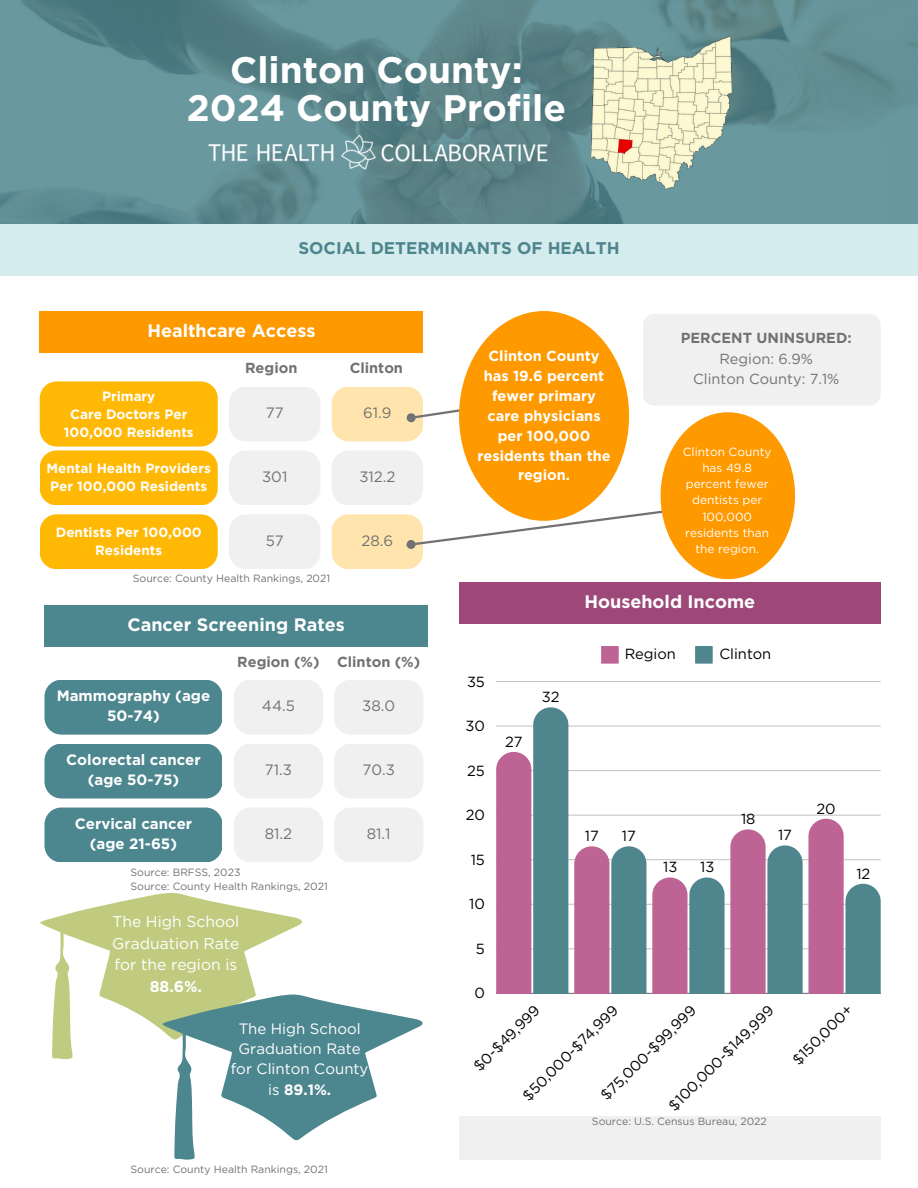
<style>
.page{position:relative;width:918px;height:1188px;background:#fff}
.page>*{position:absolute;margin:0;border:0;box-sizing:border-box;transform-origin:0 0}
.t1{font:700 36.9px/38.2px "Gotham";color:#fff;text-align:center}
.t2{font:700 18px "Gotham";color:#fff}
.t3{font:700 16.95px "Gotham";color:#4e858d}
.t4{font:15.6px/21.3px "Gotham";color:#fff;text-align:center}
.t5{font:700 15px/20.2px "Gotham";color:#fff;text-align:center}
.t6{font:15px/20.2px "Gotham";color:#fff;text-align:center}
.t7{font:15px "Gotham";color:#717271}
.t8{font:14.7px "Gotham";color:#000}
.t9{font:700 14.55px/19.8px "Gotham";color:#fff;text-align:center}
.t10{font:14.55px/20.2px "Gotham";color:#717271;text-align:center}
.t11{font:700 14.55px "Gotham";color:#717271}
.t12{font:700 13.5px/18px "Gotham";color:#fff;text-align:center}
.t13{font:11.85px/16.2px "Gotham";color:#fff;text-align:center}
.t14{font:10.5px "Gotham";color:#717271}
.s1{font-weight:700}
</style>
<div class="page">
<div style="left:0;top:224px;width:918px;height:51px;background:#d5ecef"></div>
<img style="left:0;top:0;width:918px;height:224px">
<img style="left:592px;top:37px;width:139px;height:151px">
<img style="left:196px;top:131px;width:361px;height:45px">
<div style="left:40px;top:311px;width:383px;height:41px;background:#f90"></div>
<div style="left:229px;top:387px;width:92px;height:54px;background:#f0f0f0;border-radius:17px"></div>
<div style="left:332px;top:387px;width:91px;height:54px;background:#ffe5ad;border-radius:17px"></div>
<div style="left:40px;top:381px;width:178px;height:66px;background:#ffb803;border-radius:17px"></div>
<div style="left:229px;top:450px;width:92px;height:55px;background:#f0f0f0;border-radius:17px"></div>
<div style="left:332px;top:450px;width:91px;height:55px;background:#f0f0f0;border-radius:17px"></div>
<div style="left:40px;top:450px;width:178px;height:55px;background:#ffb803;border-radius:17px"></div>
<div style="left:229px;top:514px;width:92px;height:55px;background:#f0f0f0;border-radius:17px"></div>
<div style="left:332px;top:514px;width:91px;height:55px;background:#ffe5ad;border-radius:17px"></div>
<div style="left:40px;top:514px;width:178px;height:55px;background:#ffb803;border-radius:17px"></div>
<svg style="left:412px;top:503px;width:263px;height:44px"></svg>
<div style="left:408px;top:541px;width:7px;height:7px;background:#717271;border-radius:50%"></div>
<div style="left:406px;top:540px;width:10px;height:9px;border:2px solid #717271;border-radius:50%"></div>
<div style="left:661px;top:412px;width:134px;height:167px;background:#f90;border-radius:50%"></div>
<svg style="left:413px;top:398px;width:47px;height:21px"></svg>
<div style="left:408px;top:414px;width:7px;height:7px;background:#717271;border-radius:50%"></div>
<div style="left:406px;top:413px;width:10px;height:10px;border:2px solid #717271;border-radius:50%"></div>
<div style="left:459px;top:311px;width:170px;height:210px;background:#f90;border-radius:50%"></div>
<div style="left:44px;top:605px;width:384px;height:42px;background:#4c868f"></div>
<div style="left:234px;top:680px;width:89px;height:55px;background:#f0f0f0;border-radius:17px"></div>
<div style="left:334px;top:680px;width:89px;height:55px;background:#f0f0f0;border-radius:17px"></div>
<div style="left:44px;top:680px;width:178px;height:55px;background:#4c868f;border-radius:17px"></div>
<div style="left:234px;top:744px;width:89px;height:55px;background:#f0f0f0;border-radius:17px"></div>
<div style="left:334px;top:744px;width:89px;height:55px;background:#f0f0f0;border-radius:17px"></div>
<div style="left:44px;top:744px;width:178px;height:55px;background:#4c868f;border-radius:17px"></div>
<div style="left:234px;top:808px;width:89px;height:54px;background:#f0f0f0;border-radius:17px"></div>
<div style="left:334px;top:808px;width:89px;height:54px;background:#f0f0f0;border-radius:17px"></div>
<div style="left:44px;top:808px;width:178px;height:54px;background:#4c868f;border-radius:17px"></div>
<div style="left:459px;top:583px;width:422px;height:41px;background:#9d4878"></div>
<svg style="left:601px;top:646px;width:18px;height:18px"></svg>
<svg style="left:695px;top:646px;width:18px;height:18px"></svg>
<hr style="left:496px;top:993px;width:385px;height:1px;background:#000;opacity:.6">
<hr style="left:496px;top:948px;width:385px;height:1px;background:#000;opacity:.25">
<hr style="left:496px;top:904px;width:385px;height:1px;background:#000;opacity:.25">
<hr style="left:496px;top:859px;width:385px;height:1px;background:#000;opacity:.25">
<hr style="left:496px;top:815px;width:385px;height:1px;background:#d5d5d5">
<hr style="left:496px;top:770px;width:385px;height:1px;background:#c7c7c7">
<hr style="left:496px;top:726px;width:385px;height:1px;background:#dbdbdb">
<svg style="left:496px;top:707px;width:72px;height:286px;background:#90869e"></svg>
<svg style="left:574px;top:846px;width:72px;height:147px;background:#8e7d98"></svg>
<svg style="left:652px;top:819px;width:229px;height:174px"></svg>
<svg style="left:40px;top:893px;width:262px;height:166px;fill:#c1cb80"></svg>
<svg style="left:162px;top:994px;width:261px;height:166px"></svg>
<div style="left:459px;top:1117px;width:422px;height:43px;background:#f0f0f0"></div>
<div style="left:643px;top:314px;width:238px;height:91px;background:#f0f0f0"></div>
<h5 class="t1" style="left:187px;top:51px;width:381px">Clinton County:<br>2024 County Profile</h5>
<p class="t3" style="left:298px;top:238px;width:323px">SOCIAL DETERMINANTS OF HEALTH</p>
<h1 class="t2" style="left:147px;top:320px;width:170px">Healthcare Access</h1>
<h2 class="t12" style="left:64px;top:387px;width:131px">Primary<br>Care Doctors Per<br>100,000 Residents</h2>
<h4 class="t12" style="left:47px;top:459px;width:166px;text-align:left">Mental Health Providers<br>Per 100,000 Residents</h4>
<h5 class="t12" style="left:56px;top:523px;width:147px">Dentists Per 100,000<br>Residents</h5>
<h6 class="t11" style="left:245px;top:359px;width:54px">Region</h6>
<h3 class="t11" style="left:350px;top:359px;width:55px">Clinton</h3>
<p class="t7" style="left:266px;top:404px;width:19px">77</p>
<p class="t7" style="left:363px;top:404px;width:30px">61.9</p>
<h3 class="t7" style="left:262px;top:468px;width:27px">301</h3>
<h6 class="t7" style="left:359px;top:468px;width:38px">312.2</h6>
<p class="t7" style="left:266px;top:531px;width:20px">57</p>
<h4 class="t7" style="left:362px;top:531px;width:33px">28.6</h4>
<h5 class="t14" style="left:133px;top:573px;width:199px">Source: County Health Rankings, 2021</h5>
<h5 class="t9" style="left:477px;top:346px;width:135px">Clinton County has 19.6 percent fewer primary care physicians per 100,000 residents than the region.</h5>
<h5 class="t10" style="left:681px;top:328px;width:172px"><span class="s1">PERCENT UNINSURED:<br></span>Region: 6.9%<br>Clinton County: 7.1%</h5>
<h5 class="t13" style="left:683px;top:443px;width:90px">Clinton County has 49.8 percent fewer dentists per<br>100,000 residents than the region.</h5>
<h6 class="t2" style="left:127px;top:614px;width:219px">Cancer Screening Rates</h6>
<h4 class="t5" style="left:57px;top:686px;width:155px">Mammography (age<br>50-74)</h4>
<p class="t5" style="left:66px;top:749px;width:136px">Colorectal cancer (age 50-75)</p>
<h3 class="t5" style="left:75px;top:813px;width:119px">Cervical cancer (age 21-65)</h3>
<h3 class="t11" style="left:237px;top:653px;width:84px">Region (%)</h3>
<h4 class="t11" style="left:337px;top:653px;width:85px">Clinton (%)</h4>
<p class="t7" style="left:262px;top:697px;width:34px">44.5</p>
<h5 class="t7" style="left:362px;top:697px;width:35px">38.0</h5>
<h5 class="t7" style="left:265px;top:761px;width:29px">71.3</h5>
<p class="t7" style="left:362px;top:761px;width:34px">70.3</p>
<p class="t7" style="left:265px;top:825px;width:29px">81.2</p>
<p class="t7" style="left:367px;top:825px;width:25px">81.1</p>
<h4 class="t14" style="left:131px;top:868px;width:112px">Source: BRFSS, 2023</h4>
<h5 class="t14" style="left:131px;top:882px;width:199px">Source: County Health Rankings, 2021</h5>
<h5 class="t4" style="left:112px;top:911px;width:129px">The High School<br>Graduation Rate for the region is<br><span class="s1">88.6%.</span></h5>
<h4 class="t6" style="left:231px;top:1018px;width:139px">The High School<br>Graduation Rate for Clinton County is <span class="s1">89.1%.</span></h4>
<p class="t14" style="left:131px;top:1165px;width:199px">Source: County Health Rankings, 2021</p>
<h3 class="t8" style="left:467px;top:673px;width:19px">35</h3>
<h3 class="t8" style="left:466px;top:717px;width:21px">30</h3>
<h3 class="t8" style="left:467px;top:762px;width:19px">25</h3>
<h3 class="t8" style="left:466px;top:806px;width:21px">20</h3>
<h3 class="t8" style="left:471px;top:851px;width:16px">15</h3>
<h3 class="t8" style="left:469px;top:895px;width:17px">10</h3>
<h3 class="t8" style="left:476px;top:940px;width:10px">5</h3>
<h3 class="t8" style="left:474px;top:984px;width:12px">0</h3>
<h3 class="t8" style="left:505px;top:733px;width:19px">27</h3>
<h3 class="t8" style="left:542px;top:688px;width:19px">32</h3>
<h4 class="t2" style="left:584px;top:591px;width:172px">Household Income</h4>
<h3 class="t8" style="left:625px;top:645px;width:53px">Region</h3>
<h4 class="t8" style="left:719px;top:645px;width:53px">Clinton</h4>
<h3 class="t8" style="left:585px;top:827px;width:15px">17</h3>
<h3 class="t8" style="left:622px;top:827px;width:15px">17</h3>
<h3 class="t8" style="left:663px;top:858px;width:16px">13</h3>
<h3 class="t8" style="left:700px;top:858px;width:16px">13</h3>
<h3 class="t8" style="left:741px;top:810px;width:16px">18</h3>
<h3 class="t8" style="left:778px;top:826px;width:15px">17</h3>
<h3 class="t8" style="left:816px;top:799px;width:21px">20</h3>
<h3 class="t8" style="left:856px;top:864px;width:16px">12</h3>
<h3 class="t8" style="left:519px;top:1092px;width:129px;rotate:-45deg">$50,000-$74,999</h3>
<h3 class="t8" style="left:597px;top:1091px;width:129px;rotate:-45deg">$75,000-$99,999</h3>
<h3 class="t8" style="left:470px;top:1062px;width:88px;rotate:-45deg">$0-$49,999</h3>
<h3 class="t8" style="left:665px;top:1102px;width:143px;rotate:-45deg">$100,000-$149,999</h3>
<h3 class="t8" style="left:789px;top:1056px;width:79px;rotate:-45deg">$150,000+</h3>
<h5 class="t14" style="left:592px;top:1117px;width:176px">Source: U.S. Census Bureau, 2022</h5>
</div>
